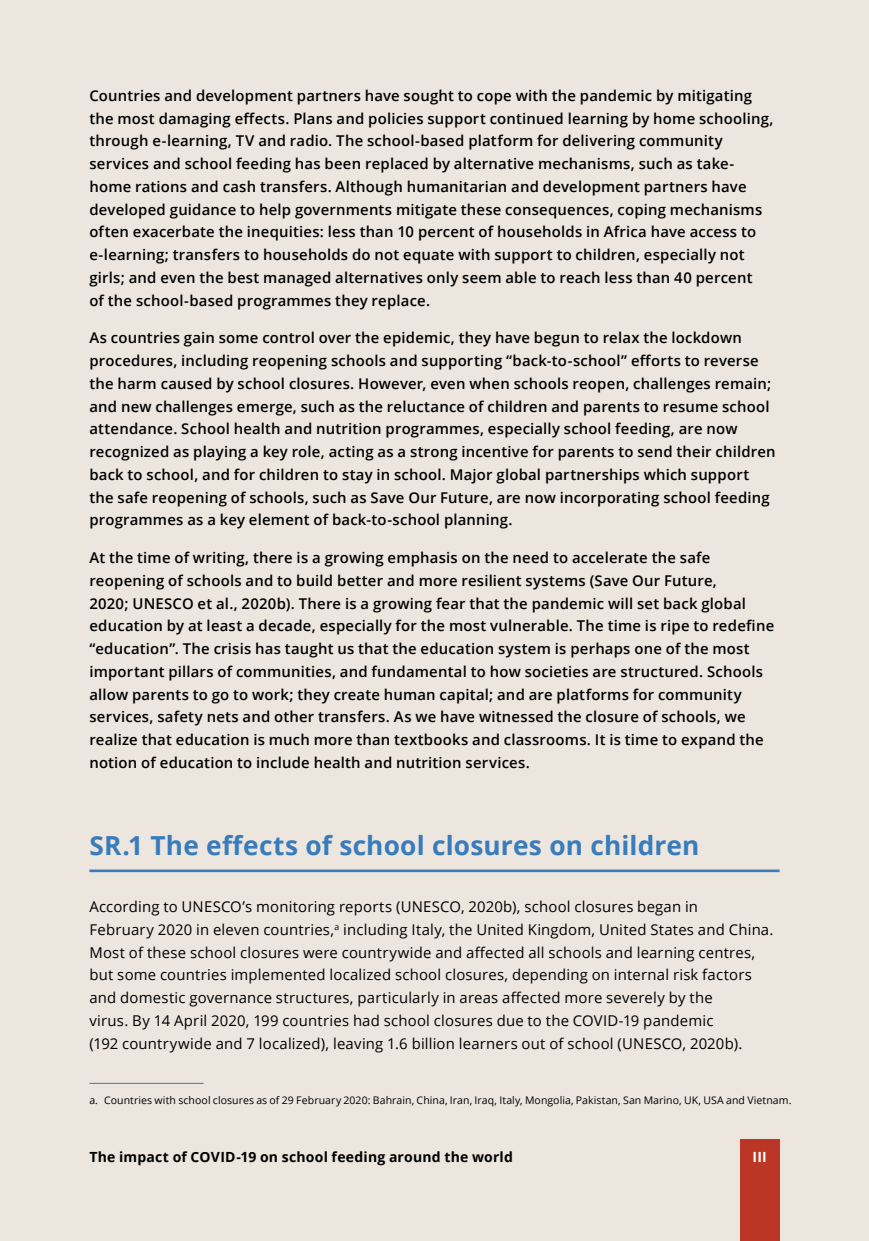
<style>
.page{position:relative;width:869px;height:1241px;background:#fff}
.page>*{position:absolute;margin:0;border:0;box-sizing:border-box;transform-origin:0 0}
.ToC_2nd_level_headin{font:700 26.25px "Open Sans";letter-spacing:.005em;color:#387cbc}
.Body_text{font:600 14.88px/22.8px "Open Sans";letter-spacing:.015em;color:#000}
.Body_text-2{font:14.88px/22.8px "Open Sans";letter-spacing:.015em;color:#000}
.t1{font:700 14px "Open Sans";letter-spacing:.015em;color:#000}
.t2{font:700 14px "Open Sans";color:#fff}
.Footnote{font:10.5px "Open Sans";letter-spacing:.005em;color:#000}
</style>
<div class="page">
<div style="left:0;top:0;width:868px;height:1240px;background:#ece6df"></div>
<hr style="left:89px;top:869px;width:690px;height:3px;background:#387cbc">
<hr style="left:89px;top:1082px;width:114px;height:1px;background:#387cbc">
<div style="left:739px;top:1138px;width:40px;height:102px;background:#bb3624"></div>
<p class="Body_text" style="left:89px;top:84px;width:685px">Countries and development partners have sought to cope with the pandemic by mitigating the most damaging effects. Plans and policies support continued learning by home schooling, through e-learning, TV and radio. The school-based platform for delivering community services and school feeding has been replaced by alternative mechanisms, such as take&shy;home rations and cash transfers. Although humanitarian and development partners have developed guidance to help governments mitigate these consequences, coping mechanisms often exacerbate the inequities: less than 10 percent of households in Africa have access to e-learning; transfers to households do not equate with support to children, especially not girls; and even the best managed alternatives only seem able to reach less than 40 percent<br>of the school-based programmes they replace.</p>
<p class="Body_text" style="left:89px;top:326px;width:687px">As countries gain some control over the epidemic, they have begun to relax the lockdown procedures, including reopening schools and supporting “back-to-school” efforts to reverse the harm caused by school closures. However, even when schools reopen, challenges remain; and new challenges emerge, such as the reluctance of children and parents to resume school attendance. School health and nutrition programmes, especially school feeding, are now recognized as playing a key role, acting as a strong incentive for parents to send their children back to school, and for children to stay in school. Major global partnerships which support the safe reopening of schools, such as Save Our Future, are now incorporating school feeding programmes as a key element of back-to-school planning.</p>
<p class="Body_text" style="left:89px;top:546px;width:686px">At the time of writing, there is a growing emphasis on the need to accelerate the safe reopening of schools and to build better and more resilient systems (Save Our Future,<br>2020; UNESCO et al., 2020b). There is a growing fear that the pandemic will set back global education by at least a decade, especially for the most vulnerable. The time is ripe to redefine “education”. The crisis has taught us that the education system is perhaps one of the most important pillars of communities, and fundamental to how societies are structured. Schools allow parents to go to work; they create human capital; and are platforms for community services, safety nets and other transfers. As we have witnessed the closure of schools, we realize that education is much more than textbooks and classrooms. It is time to expand the notion of education to include health and nutrition services.</p>
<p class="ToC_2nd_level_headin" style="left:89px;top:826px;width:611px">SR.1 The effects of school closures on children</p>
<p class="Body_text-2" style="left:89px;top:894px;width:685px">According to UNESCO’s monitoring reports (UNESCO, 2020b), school closures began in<br>February 2020 in eleven countries,<sup>a</sup> including Italy, the United Kingdom, United States and China.<br>Most of these school closures were countrywide and affected all schools and learning centres, but some countries implemented localized school closures, depending on internal risk factors and domestic governance structures, particularly in areas affected more severely by the<br>virus. By 14 April 2020, 199 countries had school closures due to the COVID-19 pandemic<br>(192 countrywide and 7 localized), leaving 1.6 billion learners out of school (UNESCO, 2020b).</p>
<p class="Footnote" style="left:89px;top:1092px;width:703px">a. Countries with school closures as of 29 February 2020: Bahrain, China, Iran, Iraq, Italy, Mongolia, Pakistan, San Marino, UK, USA and Vietnam.</p>
<p class="t1" style="left:89px;top:1147px;width:425px">The impact of COVID-19 on school feeding around the world</p>
<p class="t2" style="left:752px;top:1147px;width:16px">III</p>
</div>
